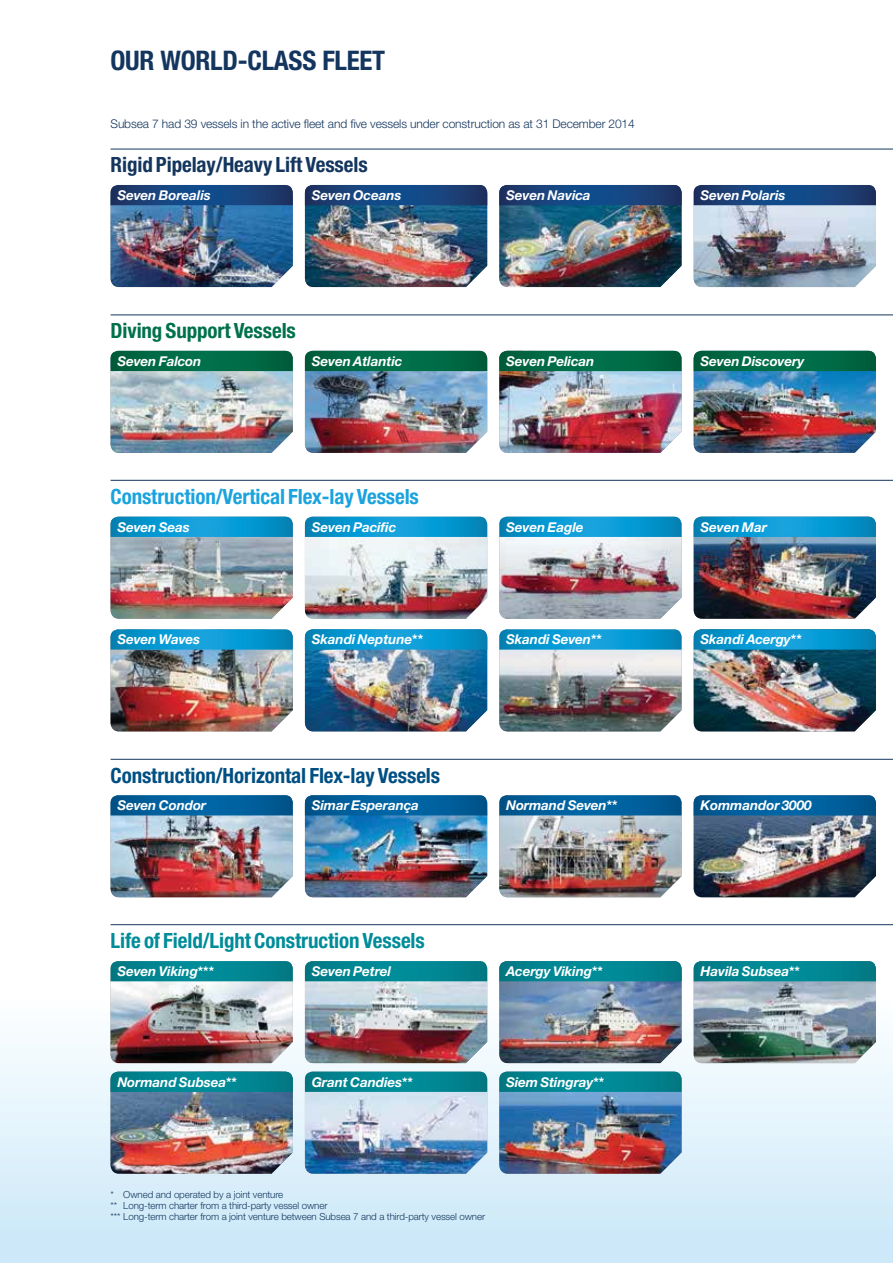
<style>
.page{position:relative;width:893px;height:1263px;background:#fff}
.page>*{position:absolute;margin:0;border:0;box-sizing:border-box;transform-origin:0 0}
.t1{font:700 condensed 27px "Helvetica Neue LT Std";letter-spacing:-.01em;color:#14365e}
.t2{font:700 condensed 21px "Helvetica Neue LT Std";letter-spacing:-.005em;color:#004f83}
.t3{font:700 condensed 21px "Helvetica Neue LT Std";letter-spacing:-.005em;color:#008c99}
.t4{font:700 condensed 21px "Helvetica Neue LT Std";letter-spacing:-.005em;color:#1aa3dd}
.t5{font:700 condensed 21px "Helvetica Neue LT Std";letter-spacing:-.005em;color:#14365e}
.t6{font:700 condensed 21px "Helvetica Neue LT Std";letter-spacing:-.005em;color:#00714b}
.t7{font:italic 700 13.5px "Helvetica Neue LT Std";letter-spacing:-.005em;color:#fff}
.t8{font:300 12px "Helvetica Neue LT Std";letter-spacing:-.01em;color:#14365e}
.t9{font:300 9.75px/11.2px "Helvetica Neue LT Std";letter-spacing:-.01em;color:#14365e}
.s1{font-style:normal}
</style>
<div class="page">
<div style="left:0;top:839px;width:893px;height:424px;background:linear-gradient(to bottom,#fff,#d0ebf9)"></div>
<img style="left:111px;top:961px;width:182px;height:102px">
<img style="left:305px;top:961px;width:182px;height:102px">
<img style="left:499px;top:961px;width:183px;height:102px">
<img style="left:694px;top:961px;width:182px;height:102px">
<img style="left:111px;top:1071px;width:182px;height:103px">
<img style="left:305px;top:1071px;width:182px;height:103px">
<img style="left:499px;top:1071px;width:183px;height:103px">
<hr style="left:111px;top:924px;width:782px;height:1px;background:#14365e">
<img style="left:305px;top:795px;width:182px;height:102px">
<img style="left:111px;top:795px;width:182px;height:102px">
<img style="left:499px;top:795px;width:183px;height:102px">
<img style="left:694px;top:795px;width:182px;height:102px">
<hr style="left:111px;top:759px;width:782px;height:1px;background:#14365e">
<img style="left:111px;top:185px;width:182px;height:102px">
<img style="left:305px;top:185px;width:182px;height:102px">
<img style="left:499px;top:185px;width:183px;height:102px">
<img style="left:694px;top:185px;width:182px;height:102px">
<hr style="left:111px;top:149px;width:782px;height:1px;background:#14365e">
<img style="left:111px;top:351px;width:182px;height:102px">
<img style="left:305px;top:351px;width:182px;height:102px">
<img style="left:499px;top:351px;width:183px;height:102px">
<img style="left:694px;top:351px;width:182px;height:102px">
<hr style="left:111px;top:315px;width:782px;height:1px;background:#14365e">
<img style="left:111px;top:517px;width:182px;height:102px">
<img style="left:305px;top:517px;width:182px;height:102px">
<img style="left:499px;top:517px;width:183px;height:102px">
<img style="left:694px;top:517px;width:182px;height:102px">
<img style="left:111px;top:629px;width:182px;height:102px">
<img style="left:305px;top:629px;width:182px;height:102px">
<img style="left:499px;top:629px;width:183px;height:102px">
<img style="left:694px;top:629px;width:182px;height:102px">
<hr style="left:111px;top:480px;width:782px;height:1px;background:#14365e">
<h1 class="t1" style="left:111px;top:51px;width:276px">OUR WORLD-CLASS FLEET</h1>
<p class="t8" style="left:111px;top:119px;width:526px">Subsea 7 had 39 vessels in the active fleet and five vessels under construction as at 31 December 2014</p>
<h2 class="t5" style="left:111px;top:157px;width:259px">Rigid Pipelay/Heavy Lift Vessels</h2>
<p class="t7" style="left:117px;top:190px;width:95px">Seven Borealis</p>
<p class="t7" style="left:312px;top:190px;width:91px">Seven Oceans</p>
<p class="t7" style="left:506px;top:190px;width:86px">Seven Navica</p>
<p class="t7" style="left:700px;top:190px;width:86px">Seven Polaris</p>
<h2 class="t6" style="left:111px;top:323px;width:187px">Diving Support Vessels</h2>
<p class="t7" style="left:117px;top:356px;width:86px">Seven Falcon</p>
<p class="t7" style="left:312px;top:356px;width:92px">Seven Atlantic</p>
<p class="t7" style="left:506px;top:356px;width:90px">Seven Pelican</p>
<p class="t7" style="left:700px;top:356px;width:106px">Seven Discovery</p>
<h2 class="t4" style="left:111px;top:489px;width:310px">Construction/Vertical Flex-lay Vessels</h2>
<p class="t7" style="left:117px;top:522px;width:74px">Seven Seas</p>
<p class="t7" style="left:312px;top:522px;width:86px">Seven Pacific</p>
<p class="t7" style="left:506px;top:522px;width:79px">Seven Eagle</p>
<p class="t7" style="left:700px;top:522px;width:68px">Seven Mar</p>
<p class="t7" style="left:117px;top:635px;width:84px">Seven Waves</p>
<p class="t7" style="left:312px;top:635px;width:113px">Skandi Neptune<span class="s1">**</span></p>
<p class="t7" style="left:506px;top:635px;width:97px">Skandi Seven<span class="s1">**</span></p>
<p class="t7" style="left:700px;top:635px;width:103px">Skandi Acergy<span class="s1">**</span></p>
<h2 class="t2" style="left:111px;top:768px;width:331px">Construction/Horizontal Flex-lay Vessels</h2>
<p class="t7" style="left:117px;top:800px;width:90px">Seven Condor</p>
<p class="t7" style="left:312px;top:800px;width:109px">Simar Esperança</p>
<p class="t7" style="left:506px;top:800px;width:113px">Normand Seven<span class="s1">**</span></p>
<p class="t7" style="left:700px;top:800px;width:113px">Kommandor 3000</p>
<h2 class="t3" style="left:111px;top:933px;width:316px">Life of Field/Light Construction Vessels</h2>
<p class="t7" style="left:117px;top:966px;width:98px">Seven Viking<span class="s1">***</span></p>
<p class="t7" style="left:312px;top:966px;width:81px">Seven Petrel</p>
<p class="t7" style="left:506px;top:966px;width:98px">Acergy Viking<span class="s1">**</span></p>
<p class="t7" style="left:700px;top:966px;width:101px">Havila Subsea<span class="s1">**</span></p>
<p class="t7" style="left:117px;top:1077px;width:121px">Normand Subsea<span class="s1">**</span></p>
<p class="t7" style="left:312px;top:1077px;width:103px">Grant Candies<span class="s1">**</span></p>
<p class="t7" style="left:506px;top:1077px;width:100px">Siem Stingray<span class="s1">**</span></p>
<p class="t9" style="left:111px;top:1190px;width:376px">* Owned and operated by a joint venture<br>** Long-term charter from a third-party vessel owner<br>*** Long-term charter from a joint venture between Subsea 7 and a third-party vessel owner</p>
</div>
